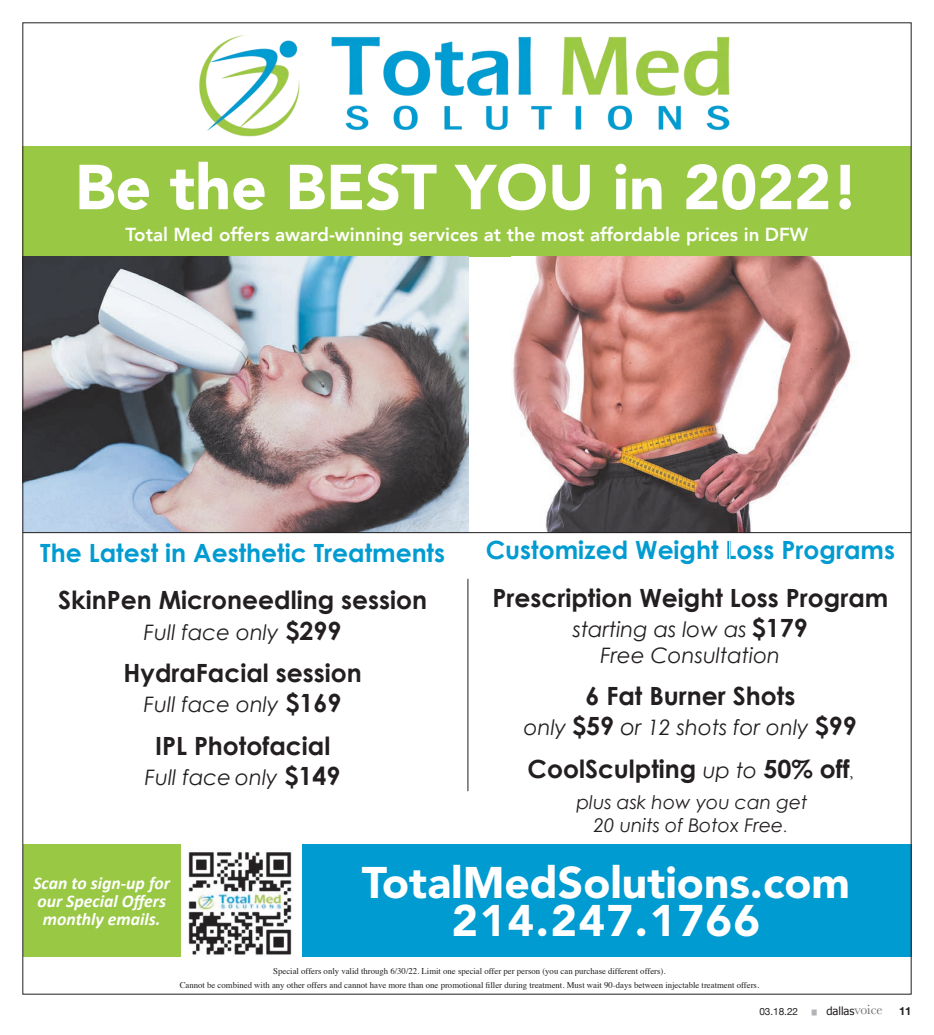
<style>
.page{position:relative;width:934px;height:1035px;background:#fff}
.page>*{position:absolute;margin:0;border:0;box-sizing:border-box;transform-origin:0 0}
.t1{font:900 62.75px "Avenir LT Std";color:#fff}
.t2{font:900 43.88px/37.6px "Avenir LT Std";color:#fff;text-align:center}
.t3{font:700 25.12px "Century Gothic";color:#231f20}
.t4{font:700 25.12px "Century Gothic";color:#009bd1}
.t5{font:italic 21.38px/25.6px "Century Gothic";color:#231f20;text-align:center}
.t6{font:800 18.88px "Avenir";color:#fff}
.t7{font:italic 18.88px/22.6px "Century Gothic";color:#231f20;text-align:center}
.t8{font:italic 700 17.75px/17.6px "Calibri";color:#fff;text-align:center}
.t9{font:11.25px "Tahoma";letter-spacing:-.005em;color:#231f20}
.t10{font:700 11.25px "Helvetica Neue";color:#231f20}
.t11{font:10px "Helvetica Neue";color:#231f20}
.t12{font:8.75px/13.8px "Times";color:#231f20;text-align:center}
.t13{font:5px "Helvetica Neue";color:#b2b3b7}
.s1{font-weight:700;font-style:normal;font-size:25.12px}
.s2{font-size:22.62px}
.s3{font-weight:400;font-style:italic;font-size:21.38px}
.s4{font-family:"Minion Pro";font-weight:400;font-size:15px}
.s5{font-family:"Minion Pro";font-style:normal;font-size:15px}
.s6{font-family:"Baskerville";font-size:13.75px;color:#6c6d70}
</style>
<div class="page">
<img style="left:199px;top:35px;width:531px;height:102px">
<div style="left:23px;top:146px;width:888px;height:110px;background:#99c844"></div>
<img style="left:513px;top:257px;width:339px;height:275px">
<img style="left:24px;top:257px;width:444px;height:275px">
<div style="left:300px;top:844px;width:611px;height:112px;background:#009bd1"></div>
<img style="left:180px;top:844px;width:121px;height:112px">
<div style="left:23px;top:844px;width:157px;height:112px;background:#99c844"></div>
<hr style="left:467px;top:579px;width:1px;height:212px;background:#231f20">
<hr style="left:23px;top:532px;width:888px;height:1px;background:#231f20">
<h1 class="t1" style="left:75px;top:149px;width:785px">Be the BEST YOU in 2022!</h1>
<h3 class="t6" style="left:126px;top:219px;width:684px">Total Med offers award-winning services at the most affordable prices in DFW</h3>
<h3 class="t4" style="left:40px;top:534px;width:406px">The Latest in Aesthetic Treatments</h3>
<h3 class="t3" style="left:58px;top:581px;width:370px">SkinPen Microneedling session</h3>
<h3 class="t5" style="left:144px;top:619px;width:199px">Full face only <span class="s1">$299</span></h3>
<h3 class="t3" style="left:123px;top:654px;width:240px">HydraFacial session</h3>
<h3 class="t5" style="left:144px;top:691px;width:199px">Full face only <span class="s1">$169</span></h3>
<h3 class="t3" style="left:155px;top:727px;width:177px">IPL Photofacial</h3>
<h3 class="t5" style="left:145px;top:764px;width:197px">Full face only <span class="s1">$149</span></h3>
<h3 class="t4" style="left:486px;top:531px;width:411px">Customized Weight Loss Programs</h3>
<h3 class="t3" style="left:492px;top:579px;width:397px">Prescription Weight Loss Program</h3>
<h3 class="t5" style="left:573px;top:616px;width:237px">starting as low as <span class="s1">$179<br></span>Free Consultation</h3>
<h3 class="t3" style="left:585px;top:677px;width:211px">6 Fat Burner Shots</h3>
<h3 class="t5" style="left:524px;top:715px;width:335px">only <span class="s1">$59</span> <span class="s2">o</span>r 12 shots for only <span class="s1">$99</span></h3>
<h3 class="t3" style="left:527px;top:750px;width:327px">CoolSculpting <span class="s3">up to</span> 50% off<span class="s4">,</span></h3>
<h3 class="t7" style="left:576px;top:791px;width:233px">plus ask how you can get<br>20 units of Botox Free<span class="s5">.</span></h3>
<h3 class="t8" style="left:33px;top:875px;width:138px">Scan to sign-up for our Special Offers monthly emails.</h3>
<h2 class="t2" style="left:362px;top:864px;width:490px">TotalMedSolutions.com<br>214.247.1766</h2>
<p class="t12" style="left:180px;top:964px;width:581px">Special offers only valid through 6/30/22. Limit one special offer per person (you can purchase different offers).<br>Cannot be combined with any other offers and cannot have more than one promotional filler during treatment. Must wait 90-days between injectable treatment offers.</p>
<p class="t11" style="left:759px;top:1004px;width:40px">03.18.22</p>
<p class="t13" style="left:812px;top:1008px;width:6px">█</p>
<p class="t9" style="left:826px;top:1003px;width:58px">dallas<span class="s6">voice</span></p>
<p class="t10" style="left:899px;top:1002px;width:14px">11</p>
</div>
